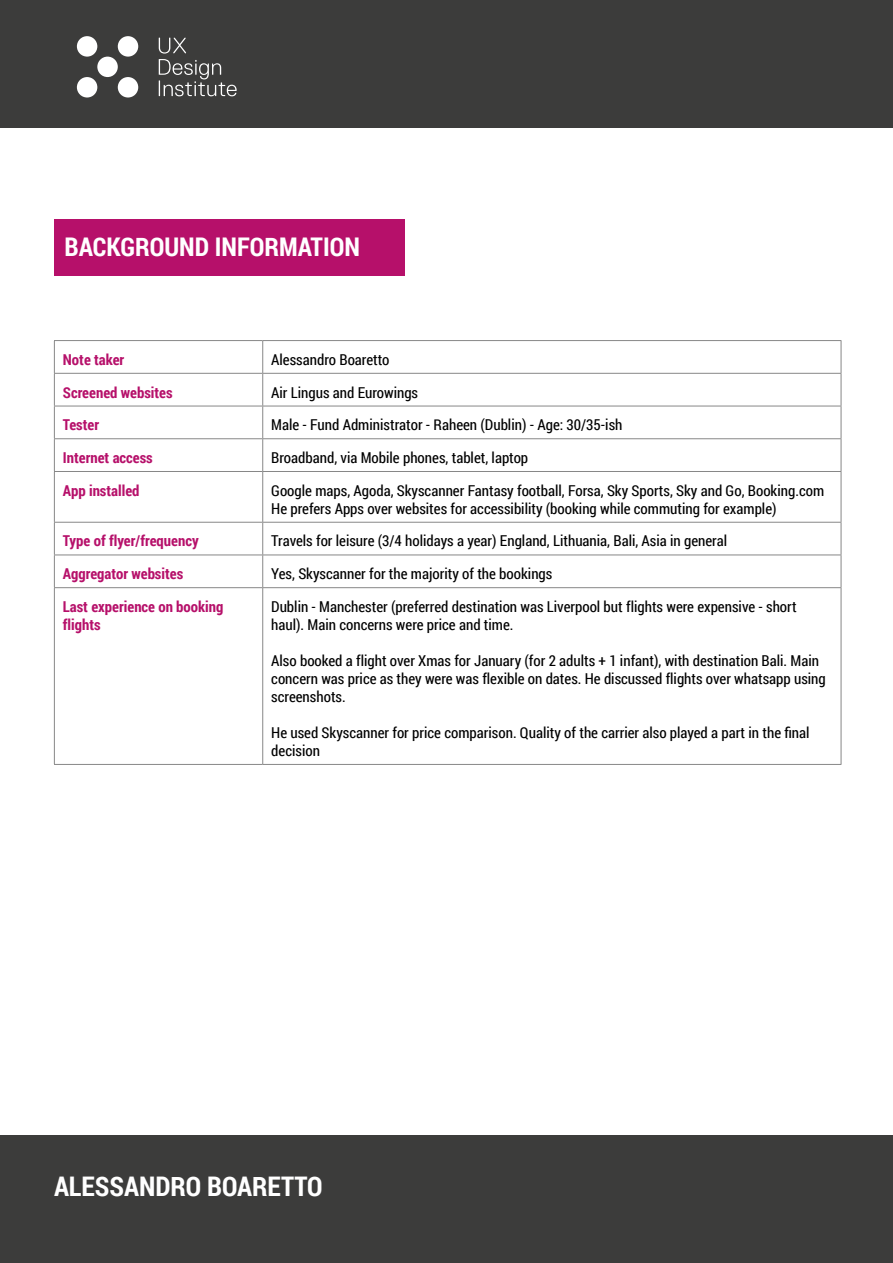
<style>
.page{position:relative;width:893px;height:1263px;background:#fff}
.page>*{position:absolute;margin:0;border:0;box-sizing:border-box;transform-origin:0 0}
.t1{font:700 27px "Roboto Condensed";color:#fff}
.t2{font:700 25.65px "Roboto Condensed";color:#fff}
.t3{font:15px/18px "Roboto Condensed";color:#000}
.t4{font:700 15px/18px "Roboto Condensed";color:#b6106a}
</style>
<div class="page">
<div style="left:0;top:0;width:893px;height:128px;background:#3c3c3b"></div>
<div style="left:0;top:1135px;width:893px;height:128px;background:#3c3c3b"></div>
<div style="left:118px;top:36px;width:20px;height:21px;background:#fff;border-radius:50%"></div>
<div style="left:77px;top:36px;width:20px;height:21px;background:#fff;border-radius:50%"></div>
<div style="left:77px;top:77px;width:20px;height:21px;background:#fff;border-radius:50%"></div>
<div style="left:97px;top:57px;width:21px;height:20px;background:#fff;border-radius:50%"></div>
<div style="left:118px;top:77px;width:20px;height:21px;background:#fff;border-radius:50%"></div>
<svg style="left:159px;top:38px;width:78px;height:58px"></svg>
<hr style="left:54px;top:340px;width:209px;height:1px;background:#878787">
<hr style="left:54px;top:341px;width:1px;height:32px;background:#878787">
<hr style="left:263px;top:340px;width:578px;height:1px;background:#878787">
<hr style="left:262px;top:341px;width:1px;height:32px;background:#878787">
<hr style="left:841px;top:341px;width:1px;height:32px;background:#878787">
<hr style="left:54px;top:373px;width:209px;height:1px;background:#878787">
<hr style="left:54px;top:374px;width:1px;height:32px;background:#878787">
<hr style="left:263px;top:373px;width:578px;height:1px;background:#878787">
<hr style="left:262px;top:374px;width:1px;height:32px;background:#878787">
<hr style="left:841px;top:374px;width:1px;height:32px;background:#878787">
<hr style="left:54px;top:406px;width:209px;height:1px;background:#878787">
<hr style="left:54px;top:406px;width:1px;height:32px;background:#878787">
<hr style="left:263px;top:406px;width:578px;height:1px;background:#878787">
<hr style="left:262px;top:406px;width:1px;height:32px;background:#878787">
<hr style="left:841px;top:406px;width:1px;height:32px;background:#878787">
<hr style="left:54px;top:438px;width:209px;height:1px;background:#878787">
<hr style="left:54px;top:439px;width:1px;height:32px;background:#878787">
<hr style="left:263px;top:438px;width:578px;height:1px;background:#878787">
<hr style="left:262px;top:439px;width:1px;height:32px;background:#878787">
<hr style="left:841px;top:439px;width:1px;height:32px;background:#878787">
<hr style="left:54px;top:471px;width:209px;height:1px;background:#878787">
<hr style="left:54px;top:472px;width:1px;height:50px;background:#878787">
<hr style="left:263px;top:471px;width:578px;height:1px;background:#878787">
<hr style="left:262px;top:472px;width:1px;height:50px;background:#878787">
<hr style="left:841px;top:472px;width:1px;height:50px;background:#878787">
<hr style="left:54px;top:522px;width:209px;height:1px;background:#878787">
<hr style="left:54px;top:523px;width:1px;height:32px;background:#878787">
<hr style="left:263px;top:522px;width:578px;height:1px;background:#878787">
<hr style="left:262px;top:523px;width:1px;height:32px;background:#878787">
<hr style="left:841px;top:523px;width:1px;height:32px;background:#878787">
<hr style="left:54px;top:555px;width:209px;height:1px;background:#878787">
<hr style="left:54px;top:555px;width:1px;height:32px;background:#878787">
<hr style="left:263px;top:555px;width:578px;height:1px;background:#878787">
<hr style="left:262px;top:555px;width:1px;height:32px;background:#878787">
<hr style="left:841px;top:555px;width:1px;height:32px;background:#878787">
<hr style="left:54px;top:587px;width:209px;height:1px;background:#878787">
<hr style="left:54px;top:588px;width:1px;height:176px;background:#878787">
<hr style="left:263px;top:587px;width:578px;height:1px;background:#878787">
<hr style="left:262px;top:588px;width:1px;height:176px;background:#878787">
<hr style="left:841px;top:588px;width:1px;height:176px;background:#878787">
<hr style="left:54px;top:764px;width:209px;height:1px;background:#878787">
<hr style="left:263px;top:764px;width:578px;height:1px;background:#878787">
<div style="left:54px;top:219px;width:351px;height:56px;background:#b6106a"></div>
<h2 class="t2" style="left:64px;top:229px;width:297px">BACKGROUND INFORMATION</h2>
<p class="t4" style="left:63px;top:350px;width:63px">Note taker</p>
<p class="t3" style="left:271px;top:350px;width:120px">Alessandro Boaretto</p>
<p class="t4" style="left:63px;top:383px;width:111px">Screened websites</p>
<p class="t3" style="left:271px;top:383px;width:148px">Air Lingus and Eurowings</p>
<p class="t4" style="left:63px;top:415px;width:38px">Tester</p>
<p class="t3" style="left:271px;top:415px;width:353px">Male - Fund Administrator - Raheen (Dublin) - Age: 30/35-ish</p>
<p class="t4" style="left:63px;top:448px;width:91px">Internet access</p>
<p class="t3" style="left:271px;top:448px;width:258px">Broadband, via Mobile phones, tablet, laptop</p>
<p class="t4" style="left:63px;top:481px;width:78px">App installed</p>
<p class="t3" style="left:271px;top:481px;width:554px">Google maps, Agoda, Skyscanner Fantasy football, Forsa, Sky Sports, Sky and Go, Booking.com<br>He prefers Apps over websites for accessibility (booking while commuting for example)</p>
<p class="t4" style="left:63px;top:531px;width:137px">Type of flyer/frequency</p>
<p class="t3" style="left:271px;top:532px;width:458px">Travels for leisure (3/4 holidays a year) England, Lithuania, Bali, Asia in general</p>
<p class="t4" style="left:63px;top:564px;width:122px">Aggregator websites</p>
<p class="t3" style="left:271px;top:564px;width:283px">Yes, Skyscanner for the majority of the bookings</p>
<p class="t4" style="left:63px;top:597px;width:162px">Last experience on booking flights</p>
<p class="t3" style="left:271px;top:597px;width:527px">Dublin - Manchester (preferred destination was Liverpool but flights were expensive - short haul). Main concerns were price and time.</p>
<p class="t3" style="left:271px;top:651px;width:556px">Also booked a flight over Xmas for January (for 2 adults + 1 infant), with destination Bali. Main concern was price as they were was flexible on dates. He discussed flights over whatsapp using screenshots.</p>
<p class="t3" style="left:271px;top:723px;width:540px">He used Skyscanner for price comparison. Quality of the carrier also played a part in the final decision</p>
<h1 class="t1" style="left:54px;top:1167px;width:270px">ALESSANDRO BOARETTO</h1>
</div>
